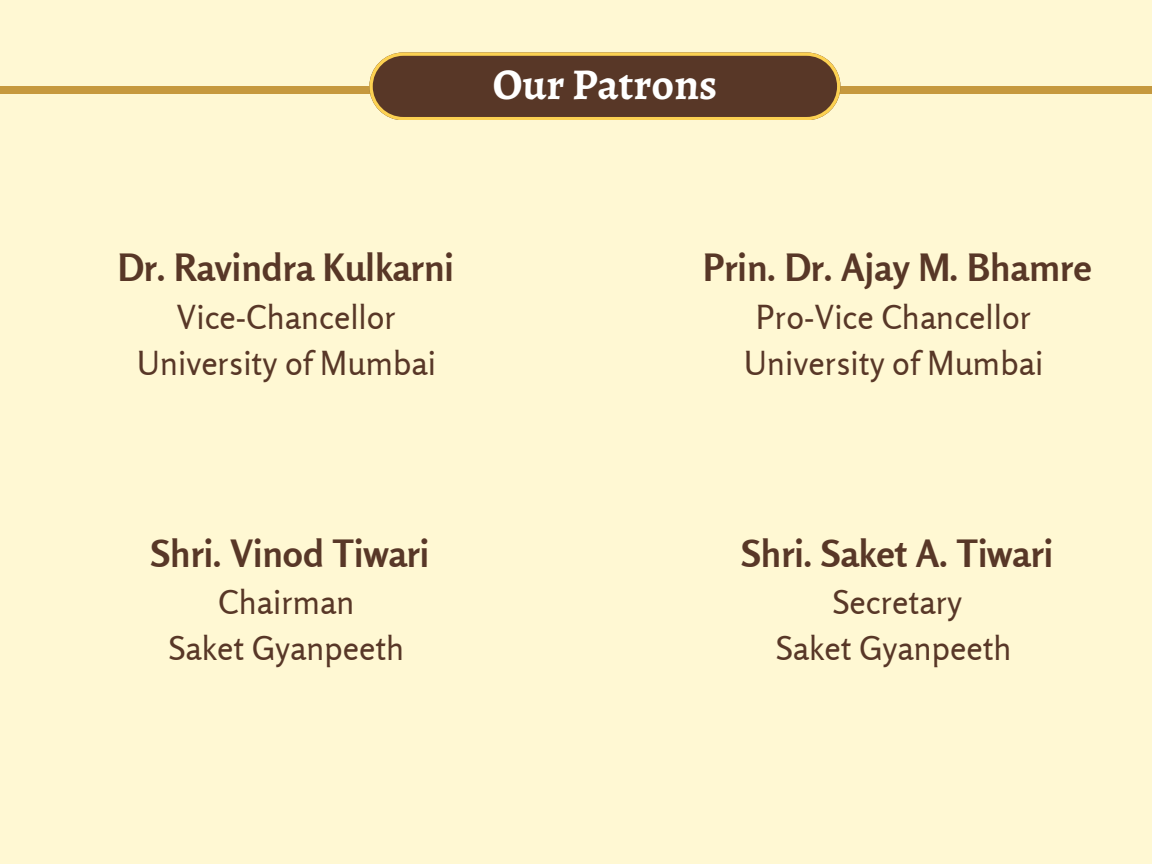
<style>
.page{position:relative;width:1152px;height:864px;background:#fff8d3}
.page>*{position:absolute;margin:0;border:0;box-sizing:border-box;transform-origin:0 0}
.t1{font:700 44.1px "Alegreya";color:#fff}
.t2{font:700 37.5px "Rosario";color:#583727}
.t3{font:33px "Rosario";color:#583727}
</style>
<div class="page">
<div style="left:0;top:87px;width:1152px;height:7px;background:#c6993e"></div>
<svg style="left:369px;top:52px;width:471px;height:68px;background:#6e4c30"></svg>
<h1 class="t1" style="left:493px;top:55px;width:226px">Our Patrons</h1>
<p class="t2" style="left:118px;top:245px;width:338px">Dr. Ravindra Kulkarni</p>
<p class="t3" style="left:177px;top:296px;width:221px">Vice-Chancellor</p>
<p class="t3" style="left:137px;top:342px;width:301px">University of Mumbai</p>
<p class="t2" style="left:703px;top:245px;width:390px">Prin. Dr. Ajay M. Bhamre</p>
<p class="t3" style="left:756px;top:296px;width:277px">Pro-Vice Chancellor</p>
<p class="t3" style="left:744px;top:342px;width:301px">University of Mumbai</p>
<p class="t2" style="left:151px;top:530px;width:280px">Shri. Vinod Tiwari</p>
<p class="t3" style="left:218px;top:582px;width:138px">Chairman</p>
<p class="t3" style="left:168px;top:628px;width:237px">Saket Gyanpeeth</p>
<p class="t2" style="left:742px;top:530px;width:313px">Shri. Saket A. Tiwari</p>
<p class="t3" style="left:833px;top:582px;width:131px">Secretary</p>
<p class="t3" style="left:776px;top:628px;width:237px">Saket Gyanpeeth</p>
</div>
